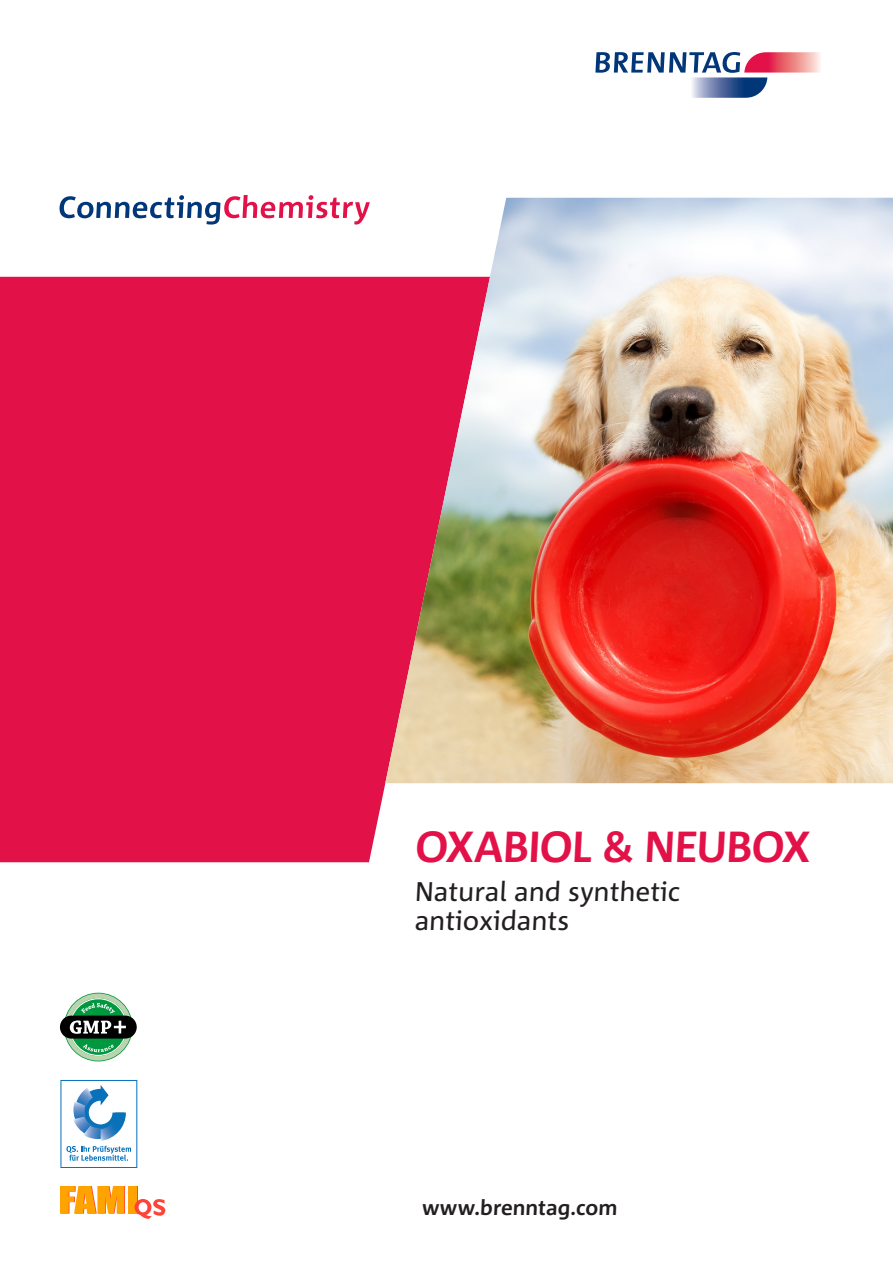
<style>
.page{position:relative;width:893px;height:1263px;background:#fff}
.page>*{position:absolute;margin:0;border:0;box-sizing:border-box;transform-origin:0 0}
.t1{font:700 43.5px "Corpid E1 s";color:#e21249}
.t2{font:27px/28.5px "Corpid E1 s";color:#231f20}
.t3{font:700 21.15px "Corpid E1 s";color:#231f20}
</style>
<div class="page">
<svg style="left:59px;top:195px;width:311px;height:30px"></svg>
<svg style="left:595px;top:52px;width:225px;height:46px"></svg>
<div style="left:0;top:277px;width:490px;height:585px;background:#e21249"></div>
<img style="left:385px;top:198px;width:508px;height:585px">
<svg style="left:60px;top:1186px;width:65px;height:27px;background:#ffaa2a"></svg>
<div style="left:128px;top:1186px;width:9px;height:27px;background:#ffa300"></div>
<svg style="left:135px;top:1197px;width:30px;height:22px"></svg>
<svg style="left:60px;top:1015px;width:77px;height:23px"></svg>
<svg style="left:65px;top:993px;width:67px;height:68px"></svg>
<div style="left:61px;top:1080px;width:76px;height:88px;border:1px solid #0871b9"></div>
<svg style="left:66px;top:1085px;width:65px;height:76px"></svg>
<p class="t1" style="left:414px;top:820px;width:400px">OXABIOL &amp; NEUBOX</p>
<p class="t2" style="left:414px;top:877px;width:269px">Natural and synthetic antioxidants</p>
<p class="t3" style="left:422px;top:1194px;width:198px">www.brenntag.com</p>
</div>
